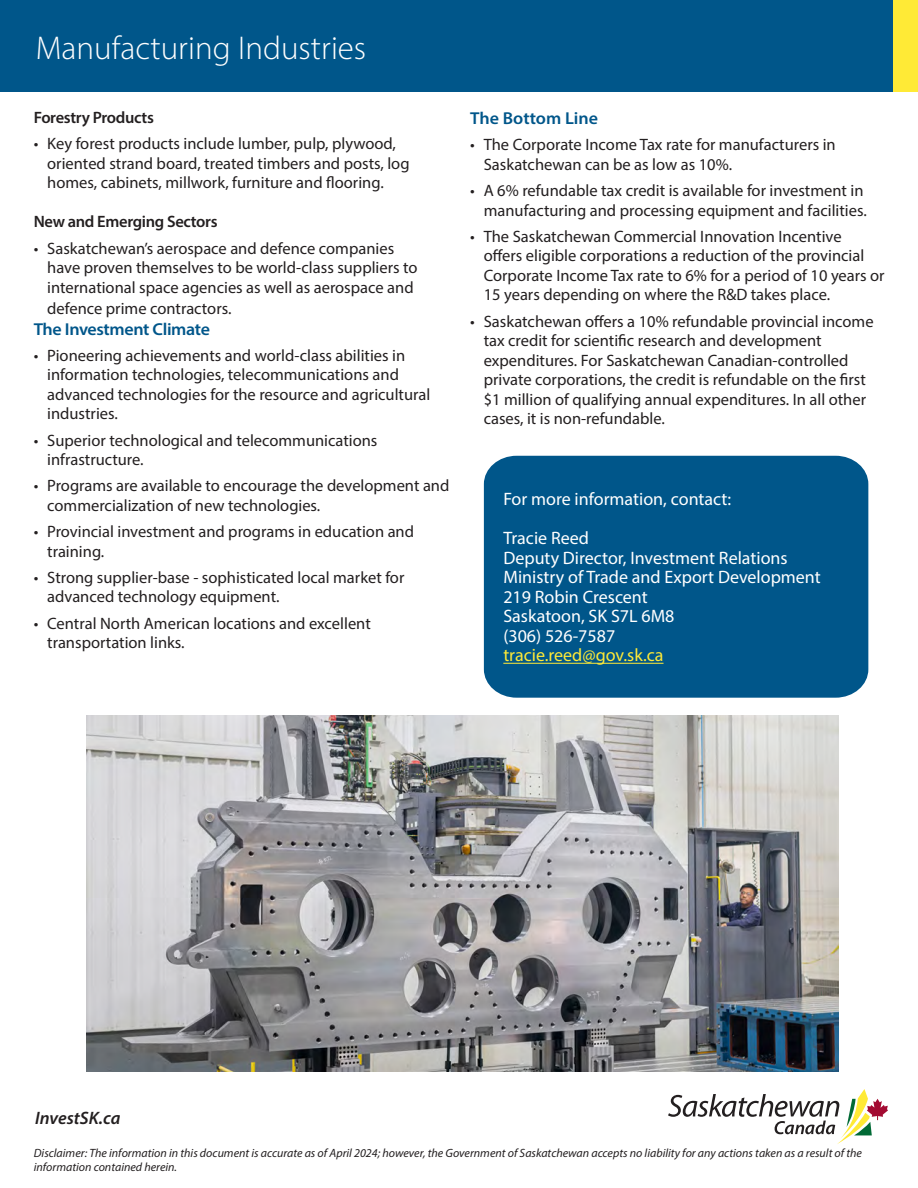
<style>
.page{position:relative;width:918px;height:1188px;background:#fff}
.page>*{position:absolute;margin:0;border:0;box-sizing:border-box;transform-origin:0 0}
.t1{font:300 33px "Myriad Pro";color:#fff}
.t2{font:18px "Myriad Pro";color:#fff}
.t3{font:18px "Myriad Pro";color:#ffea36}
.t4{font:italic 600 18px "Myriad Pro";color:#231f20}
.t5{font:600 17.25px "Myriad Pro";letter-spacing:-.02em;color:#00568a;scale:1.04 1}
.t6{font:600 17.25px "Myriad Pro";color:#00568a;scale:1.04 1}
.t7{font:16.5px/19.5px "Myriad Pro";color:#231f20}
.t8{font:600 16.5px "Myriad Pro";letter-spacing:-.02em;color:#231f20}
.Disclaimer{font:italic 12px/13.5px "Myriad Pro";color:#231f20}
</style>
<div class="page">
<svg style="left:668px;top:1089px;width:220px;height:55px"></svg>
<div style="left:0;top:0;width:918px;height:92px;background:#00568a"></div>
<div style="left:893px;top:0;width:25px;height:92px;background:#ffea36"></div>
<div style="left:484px;top:456px;width:384px;height:242px;background:#00568a"></div>
<hr style="left:503px;top:663px;width:161px;height:1px;background:#ffea36">
<img style="left:87px;top:715px;width:751px;height:357px">
<p class="t1" style="left:36px;top:28px;width:332px">Manufacturing Industries</p>
<p class="t8" style="left:34px;top:107px;width:122px">Forestry Products</p>
<p class="t7" style="left:47px;top:134px;width:364px;text-indent:-14px">• Key forest products include lumber, pulp, plywood, oriented strand board, treated timbers and posts, log homes, cabinets, millwork, furniture and flooring.</p>
<p class="t8" style="left:34px;top:211px;width:185px">New and Emerging Sectors</p>
<p class="t7" style="left:47px;top:238px;width:372px;text-indent:-14px">• Saskatchewan’s aerospace and defence companies have proven themselves to be world-class suppliers to international space agencies as well as aerospace and</p>
<p class="t7" style="left:47px;top:298px;width:186px">defence prime contractors.</p>
<p class="t5" style="left:34px;top:318px;width:171px">The Investment Climate</p>
<p class="t7" style="left:47px;top:345px;width:385px;text-indent:-14px">• Pioneering achievements and world-class abilities in information technologies, telecommunications and advanced technologies for the resource and agricultural industries.</p>
<p class="t7" style="left:47px;top:430px;width:332px;text-indent:-14px">• Superior technological and telecommunications infrastructure.</p>
<p class="t7" style="left:47px;top:476px;width:404px;text-indent:-14px">• Programs are available to encourage the development and commercialization of new technologies.</p>
<p class="t7" style="left:47px;top:522px;width:368px;text-indent:-14px">• Provincial investment and programs in education and training.</p>
<p class="t7" style="left:47px;top:567px;width:359px;text-indent:-14px">• Strong supplier-base - sophisticated local market for advanced technology equipment.</p>
<p class="t7" style="left:47px;top:613px;width:325px;text-indent:-14px">• Central North American locations and excellent transportation links.</p>
<p class="t6" style="left:470px;top:107px;width:125px">The Bottom Line</p>
<p class="t7" style="left:484px;top:135px;width:354px;text-indent:-14px">• The Corporate Income Tax rate for manufacturers in<br>Saskatchewan can be as low as 10%.</p>
<p class="t7" style="left:470px;top:181px;width:398px;text-align:right">• A 6% refundable tax credit is available for investment in manufacturing and processing equipment and facilities.</p>
<p class="t7" style="left:484px;top:226px;width:403px;text-indent:-14px">• The Saskatchewan Commercial Innovation Incentive<br>offers eligible corporations a reduction of the provincial Corporate Income Tax rate to 6% for a period of 10 years or 15 years depending on where the R&amp;D takes place.</p>
<p class="t7" style="left:484px;top:311px;width:391px;text-indent:-14px">• Saskatchewan offers a 10% refundable provincial income tax credit for scientific research and development expenditures. For Saskatchewan Canadian-controlled private corporations, the credit is refundable on the first $1 million of qualifying annual expenditures. In all other cases, it is non-refundable.</p>
<p class="t2" style="left:503px;top:488px;width:229px">For more information, contact:</p>
<p class="t2" style="left:503px;top:527px;width:87px">Tracie Reed</p>
<p class="t2" style="left:503px;top:547px;width:286px">Deputy Director, Investment Relations</p>
<p class="t2" style="left:503px;top:566px;width:319px">Ministry of Trade and Export Development</p>
<p class="t2" style="left:503px;top:586px;width:146px">219 Robin Crescent</p>
<p class="t2" style="left:503px;top:605px;width:173px">Saskatoon, SK S7L 6M8</p>
<p class="t2" style="left:503px;top:625px;width:113px">(306) 526-7587</p>
<p class="t3" style="left:503px;top:644px;width:162px">tracie.reed@gov.sk.ca</p>
<p class="t4" style="left:35px;top:1107px;width:87px">InvestSK.ca</p>
<p class="Disclaimer" style="left:34px;top:1146px;width:830px">Disclaimer: The information in this document is accurate as of April 2024; however, the Government of Saskatchewan accepts no liability for any actions taken as a result of the information contained herein.</p>
</div>
